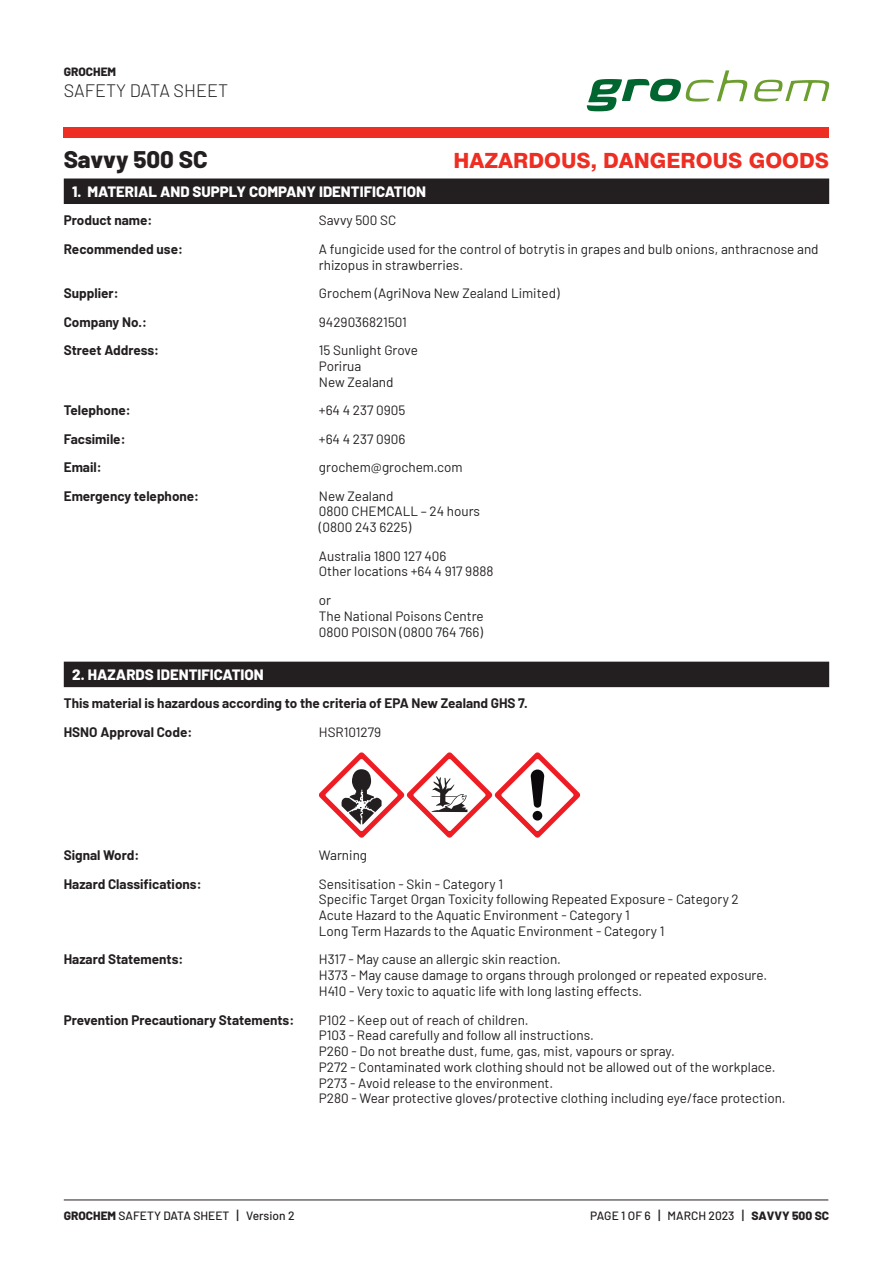
<style>
.page{position:relative;width:893px;height:1263px;background:#fff}
.page>*{position:absolute;margin:0;border:0;box-sizing:border-box;transform-origin:0 0}
.t1{font:800 24px "Barlow";color:#231f20}
.t2{font:800 21px "Swiss 721 BT";color:#ee2e22}
.t3{font:300 18px "Barlow";color:#231f20}
.t4{font:800 15px "Barlow";color:#fff}
.t5{font:13.5px/15.8px "Barlow";color:#231f20}
.t6{font:700 13.5px/28.5px "Barlow";color:#231f20}
.t7{font:500 12px "Barlow";color:#231f20}
.t8{font:800 12px "Barlow";color:#231f20}
.s1{font-weight:800}
.s2{font-size:13.5px}
</style>
<div class="page">
<svg style="left:754px;top:80px;width:75px;height:22px"></svg>
<svg style="left:587px;top:70px;width:160px;height:41px"></svg>
<hr style="left:64px;top:1199px;width:764px;height:1px;background:#231f20">
<div style="left:64px;top:178px;width:765px;height:26px;background:#231f20"></div>
<div style="left:64px;top:662px;width:765px;height:25px;background:#231f20"></div>
<svg style="left:319px;top:752px;width:261px;height:86px"></svg>
<div style="left:533px;top:811px;width:9px;height:9px;background:#0b090c;border-radius:50%"></div>
<div style="left:64px;top:128px;width:765px;height:10px;background:#ee2e22"></div>
<p class="t8" style="left:64px;top:63px;width:54px">GROCHEM</p>
<h3 class="t3" style="left:64px;top:78px;width:166px">SAFETY DATA SHEET</h3>
<h1 class="t1" style="left:64px;top:141px;width:145px">Savvy 500 SC</h1>
<h2 class="t2" style="left:453px;top:148px;width:377px">HAZARDOUS, DANGEROUS GOODS</h2>
<p class="t4" style="left:72px;top:180px;width:355px">1. MATERIAL AND SUPPLY COMPANY IDENTIFICATION</p>
<p class="t6" style="left:64px;top:205px;width:90px">Product name:</p>
<p class="t5" style="left:319px;top:211px;width:79px">Savvy 500 SC</p>
<p class="t6" style="left:64px;top:234px;width:121px">Recommended use:</p>
<p class="t5" style="left:319px;top:240px;width:501px">A fungicide used for the control of botrytis in grapes and bulb onions, anthracnose and rhizopus in strawberries.</p>
<p class="t6" style="left:64px;top:278px;width:56px">Supplier:</p>
<p class="t5" style="left:319px;top:284px;width:242px">Grochem (AgriNova New Zealand Limited)</p>
<p class="t6" style="left:64px;top:306px;width:85px">Company No.:</p>
<p class="t5" style="left:319px;top:313px;width:89px">9429036821501</p>
<p class="t6" style="left:64px;top:335px;width:97px">Street Address:</p>
<p class="t5" style="left:319px;top:341px;width:101px">15 Sunlight Grove<br>Porirua<br>New Zealand</p>
<p class="t6" style="left:64px;top:395px;width:68px">Telephone:</p>
<p class="t5" style="left:319px;top:401px;width:88px">+64 4 237 0905</p>
<p class="t6" style="left:64px;top:423px;width:63px">Facsimile:</p>
<p class="t5" style="left:319px;top:430px;width:88px">+64 4 237 0906</p>
<p class="t6" style="left:64px;top:452px;width:39px">Email:</p>
<p class="t5" style="left:319px;top:458px;width:145px">grochem@grochem.com</p>
<p class="t6" style="left:64px;top:480px;width:137px">Emergency telephone:</p>
<p class="t5" style="left:319px;top:487px;width:163px">New Zealand<br>0800 CHEMCALL – 24 hours (0800 243 6225)</p>
<p class="t5" style="left:319px;top:547px;width:176px">Australia 1800 127 406<br>Other locations +64 4 917 9888</p>
<p class="t5" style="left:319px;top:591px;width:166px">or<br>The National Poisons Centre<br>0800 POISON (0800 764 766)</p>
<p class="t4" style="left:72px;top:663px;width:193px">2. HAZARDS IDENTIFICATION</p>
<p class="t6" style="left:64px;top:688px;width:465px">This material is hazardous according to the criteria of EPA New Zealand GHS 7.<br>HSNO Approval Code:</p>
<p class="t5" style="left:319px;top:723px;width:64px">HSR101279</p>
<p class="t6" style="left:64px;top:840px;width:77px">Signal Word:</p>
<p class="t5" style="left:319px;top:846px;width:50px">Warning</p>
<p class="t6" style="left:64px;top:868px;width:139px">Hazard Classifications:</p>
<p class="t5" style="left:319px;top:875px;width:421px">Sensitisation - Skin - Category 1<br>Specific Target Organ Toxicity following Repeated Exposure - Category 2<br>Acute Hazard to the Aquatic Environment - Category 1<br>Long Term Hazards to the Aquatic Environment - Category 1</p>
<p class="t6" style="left:64px;top:944px;width:121px">Hazard Statements:</p>
<p class="t5" style="left:319px;top:951px;width:450px">H317 - May cause an allergic skin reaction.<br>H373 - May cause damage to organs through prolonged or repeated exposure.<br>H410 - Very toxic to aquatic life with long lasting effects.</p>
<p class="t6" style="left:64px;top:1004px;width:232px">Prevention Precautionary Statements:</p>
<p class="t5" style="left:319px;top:1011px;width:468px">P102 - Keep out of reach of children.<br>P103 - Read carefully and follow all instructions.<br>P260 - Do not breathe dust, fume, gas, mist, vapours or spray.<br>P272 - Contaminated work clothing should not be allowed out of the workplace.<br>P273 - Avoid release to the environment.<br>P280 - Wear protective gloves/protective clothing including eye/face protection.</p>
<p class="t7" style="left:64px;top:1207px;width:232px"><span class="s1">GROCHEM</span> SAFETY DATA SHEET <span class="s2">|</span> Version 2</p>
<p class="t7" style="left:590px;top:1207px;width:240px">PAGE 1 OF 6 <span class="s2">|</span> MARCH 2023 <span class="s2">|</span> <span class="s1">SAVVY 500 SC</span></p>
</div>
